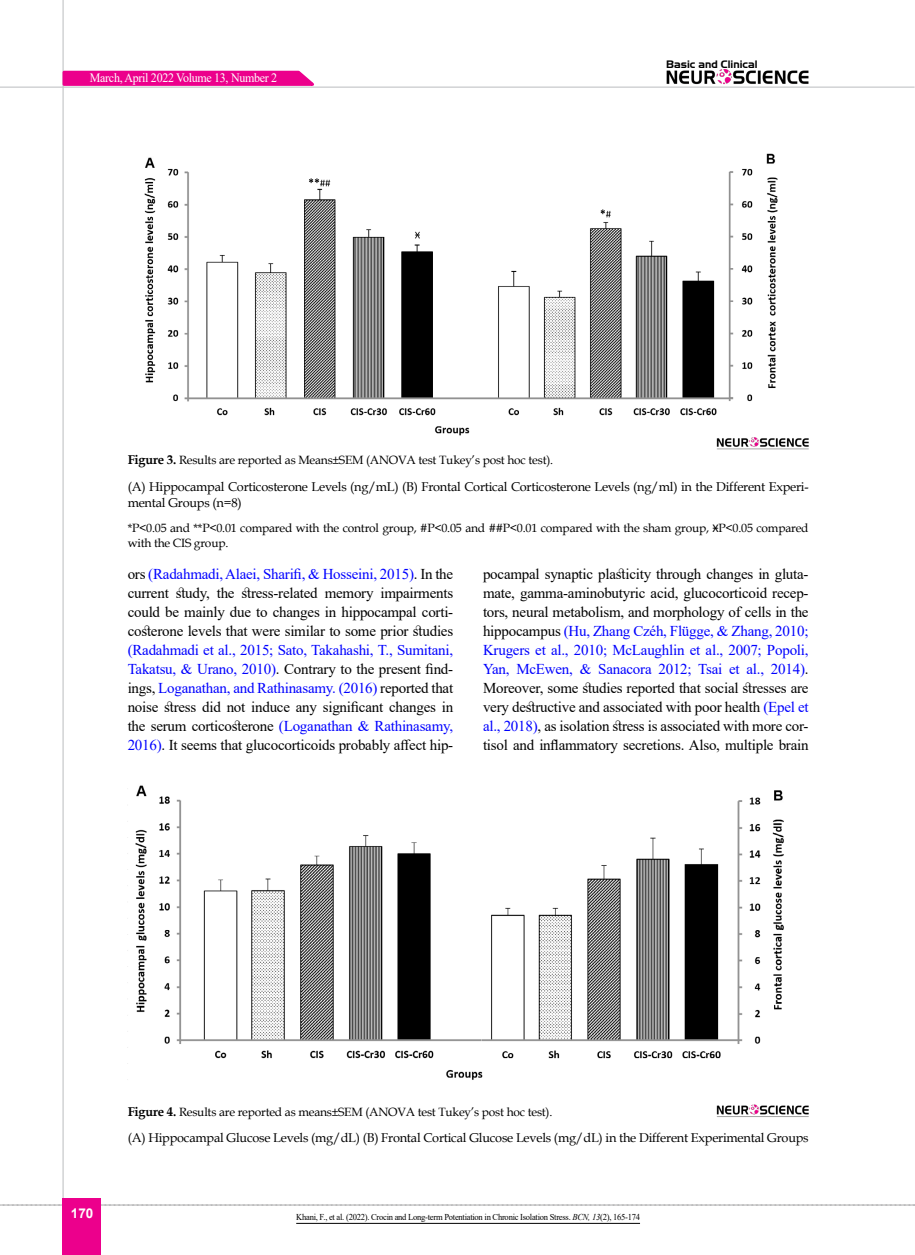
<style>
.page{position:relative;width:915px;height:1255px;background:#fff}
.page>*{position:absolute;margin:0;border:0;box-sizing:border-box;transform-origin:0 0}
.t1{font:15px/19px "Times New Roman";letter-spacing:-.015em;color:#000;text-align:justify}
.t2{font:700 13.5px "Arial";color:#fff}
.t3{font:12.75px/16.5px "Book Antiqua";letter-spacing:-.015em;color:#000}
.t4{font:12.75px "Times New Roman";letter-spacing:-.025em;color:#fff;scale:.94 1}
.t5{font:12px/15px "Book Antiqua";letter-spacing:-.015em;color:#000}
.t6{font:10.5px "Aero Regular SWFTE";color:#000}
.t7{font:9px "Times New Roman";letter-spacing:-.03em;color:#000;scale:.95 1}
.s1{font-weight:700;font-size:12.75px}
.s2{font-family:"Calibri"}
.s3{color:#00f}
.s4{font-style:italic}
</style>
<div class="page">
<svg style="left:0;top:1204px;width:915px;height:1px"></svg>
<hr style="left:62px;top:0;width:2px;height:1254px;background:#c2c4c6">
<img style="left:666px;top:69px;width:142px;height:16px">
<div style="left:63px;top:1198px;width:38px;height:56px;background:#ec008c"></div>
<svg style="left:61px;top:69px;width:259px;height:18px;background:#ee32a1"></svg>
<hr style="left:0;top:87px;width:914px;height:1px;background:#c2c4c6">
<img style="left:144px;top:153px;width:634px;height:283px">
<img style="left:711px;top:433px;width:97px;height:17px">
<img style="left:135px;top:785px;width:649px;height:295px">
<img style="left:716px;top:1104px;width:92px;height:13px">
<hr style="left:296px;top:1222px;width:343px;height:1px;background:#000">
<p class="t4" style="left:90px;top:69px;width:201px">March, April 2022 Volume 13, Number 2</p>
<p class="t6" style="left:666px;top:58px;width:93px">Basic and Clinical</p>
<p class="t5" style="left:128px;top:452px;width:427px"><span class="s1">Figure 3.</span> Results are reported as Means±SEM (ANOVA test Tukey’s post hoc test).</p>
<p class="t3" style="left:128px;top:477px;width:682px">(A) Hippocampal Corticosterone Levels (ng/mL) (B) Frontal Cortical Corticosterone Levels (ng/ml) in the Different Experi&shy;mental Groups (n=8)</p>
<p class="t5" style="left:128px;top:520px;width:682px">*P&lt;0.05 and **P&lt;0.01 compared with the control group, #P&lt;0.05 and ##P&lt;0.01 compared with the sham group, <span class="s2">Ӿ</span>P&lt;0.05 compared with the CIS group.</p>
<p class="t1" style="left:128px;top:563px;width:327px">ors <span class="s3">(Radahmadi, Alaei, Sharifi, &amp; Hosseini, 2015)</span>. In the current study, the stress-related memory impairments could be mainly due to changes in hippocampal corti&shy;costerone levels that were similar to some prior studies</p>
<p class="t1" style="left:128px;top:639px;width:327px"><span class="s3">(Radahmadi et al., 2015; Sato, Takahashi, T., Sumitani, Takatsu, &amp; Urano, 2010)</span>. Contrary to the present find&shy;ings, <span class="s3">Loganathan, and Rathinasamy. (2016)</span> reported that noise stress did not induce any significant changes in the serum corticosterone <span class="s3">(Loganathan &amp; Rathinasamy, 2016)</span>. It seems that glucocorticoids probably affect hip-</p>
<p class="t1" style="left:483px;top:563px;width:327px">pocampal synaptic plasticity through changes in gluta&shy;mate, gamma-aminobutyric acid, glucocorticoid recep&shy;tors, neural metabolism, and morphology of cells in the hippocampus <span class="s3">(Hu, Zhang Czéh, Flügge, &amp; Zhang, 2010; Krugers et al., 2010; McLaughlin et al., 2007; Popoli, Yan, McEwen, &amp; Sanacora 2012; Tsai et al., 2014)</span>.<br>Moreover, some studies reported that social stresses are very destructive and associated with poor health <span class="s3">(Epel et al., 2018)</span>, as isolation stress is associated with more cor&shy;tisol and inflammatory secretions. Also, multiple brain</p>
<p class="t2" style="left:71px;top:1203px;width:24px">170</p>
<p class="t5" style="left:128px;top:1104px;width:426px"><span class="s1">Figure 4.</span> Results are reported as means±SEM (ANOVA test Tukey’s post hoc test).</p>
<p class="t3" style="left:128px;top:1129px;width:682px">(A) Hippocampal Glucose Levels (mg/dL) (B) Frontal Cortical Glucose Levels (mg/dL) in the Different Experimental Groups</p>
<p class="t7" style="left:296px;top:1210px;width:363px">Khani, F., et al. (2022). Crocin and Long-term Potentiation in Chronic Isolation Stress. <span class="s4">BCN, 13</span>(2), 165-174</p>
</div>
